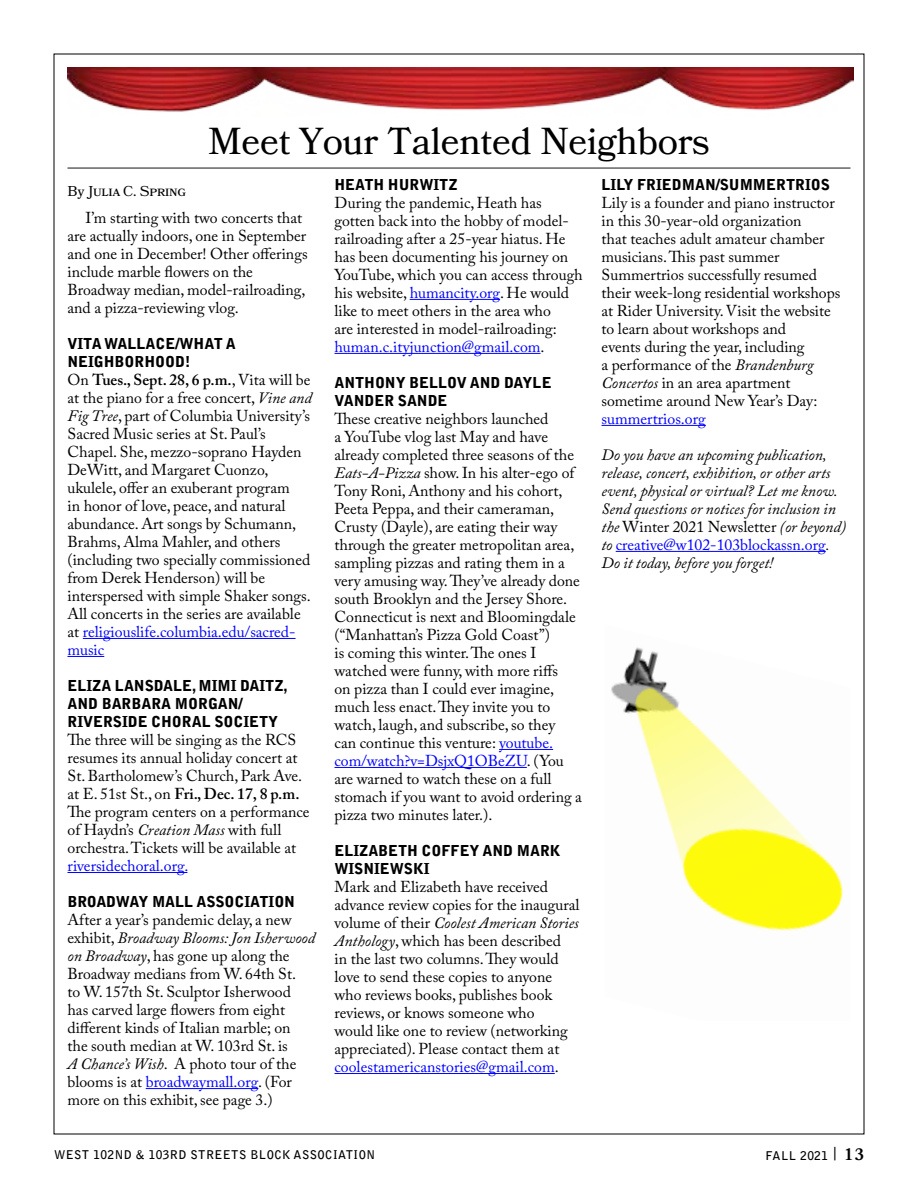
<style>
.page{position:relative;width:918px;height:1188px;background:#fff}
.page>*{position:absolute;margin:0;border:0;box-sizing:border-box;transform-origin:0 0}
.t1{font:37.5px "Bookmania";letter-spacing:-.01em;color:#000}
.t2{font:600 16.5px "Bookmania";color:#000}
.t3{font:15.75px/18px "Adobe Caslon Pro";color:#000}
.t4{font:italic 15.75px/18px "Adobe Caslon Pro";color:#000}
.t5{font:15.75px "Adobe Caslon Pro";color:#00f}
.t6{font:900 15px/18px "Bell Gothic Std";letter-spacing:-.005em;color:#000}
.t7{font:14.25px "Bookmania";letter-spacing:-.01em;color:#000}
.t8{font:700 12px "Bell Gothic Std";letter-spacing:.035em;color:#000}
.s1{font-weight:600}
.s2{font-style:italic}
.s3{color:#00f}
.s4{font-style:normal}
.s5{font-style:normal;color:#00f}
</style>
<div class="page">
<img style="left:68px;top:68px;width:785px;height:44px">
<hr style="left:68px;top:167px;width:782px;height:2px;background:#636466">
<hr style="left:83px;top:638px;width:213px;height:1px;background:#00f">
<hr style="left:68px;top:656px;width:36px;height:1px;background:#00f">
<hr style="left:68px;top:872px;width:119px;height:1px;background:#00f">
<hr style="left:146px;top:1088px;width:112px;height:1px;background:#00f">
<hr style="left:410px;top:299px;width:90px;height:1px;background:#00f">
<hr style="left:334px;top:353px;width:206px;height:1px;background:#00f">
<hr style="left:499px;top:749px;width:54px;height:1px;background:#00f">
<hr style="left:334px;top:767px;width:193px;height:1px;background:#00f">
<hr style="left:334px;top:1073px;width:221px;height:1px;background:#00f">
<hr style="left:602px;top:425px;width:104px;height:1px;background:#00f">
<hr style="left:616px;top:551px;width:210px;height:1px;background:#00f">
<img style="left:611px;top:647px;width:232px;height:284px">
<h1 class="t1" style="left:208px;top:119px;width:503px">Meet Your Talented Neighbors</h1>
<p class="t7" style="left:68px;top:183px;width:120px">By Julia C. Spring</p>
<p class="t3" style="left:67px;top:208px;width:242px;text-indent:18px">I’m starting with two concerts that are actually indoors, one in September and one in December! Other offerings include marble flowers on the Broadway median, model-railroading, and a pizza-reviewing vlog.</p>
<p class="t6" style="left:67px;top:335px;width:167px">VITA WALLACE/WHAT A<br>NEIGHBORHOOD!</p>
<p class="t3" style="left:68px;top:370px;width:246px">On <span class="s1">Tues., Sept. 28, 6 p.m.</span>, Vita will be at the piano for a free concert, <span class="s2">Vine and Fig Tree</span>, part of Columbia University’s Sacred Music series at St. Paul’s Chapel. She, mezzo-soprano Hayden DeWitt, and Margaret Cuonzo, ukulele, offer an exuberant program<br>in honor of love, peace, and natural abundance. Art songs by Schumann, Brahms, Alma Mahler, and others (including two specially commissioned from Derek Henderson) will be interspersed with simple Shaker songs.<br>All concerts in the series are available at <span class="s3">religiouslife.columbia.edu/sacred&shy;music</span></p>
<p class="t6" style="left:67px;top:677px;width:222px">ELIZA LANSDALE, MIMI DAITZ,<br>AND BARBARA M ORGAN/<br>RIVERSIDE C HORAL SOCIETY</p>
<p class="t3" style="left:68px;top:731px;width:244px">The three will be singing as the RCS resumes its annual holiday concert at St. Bartholomew’s Church, Park Ave. at E. 51st St., on <span class="s1">Fri., Dec. 17, 8 p.m.<br></span>The program centers on a performance of Haydn’s <span class="s2">Creation Mass</span> with full orchestra. Tickets will be available at</p>
<p class="t5" style="left:68px;top:856px;width:123px">riversidechoral.org.</p>
<p class="t6" style="left:68px;top:893px;width:229px">BROADWAY MALL ASSOCIATION</p>
<p class="t3" style="left:68px;top:911px;width:249px">After a year’s pandemic delay, a new exhibit, <span class="s2">Broadway Blooms: Jon Isherwood on Broadway</span>, has gone up along the Broadway medians from W. 64th St.<br>to W. 157th St. Sculptor Isherwood has carved large flowers from eight different kinds of Italian marble; on<br>the south median at W. 103rd St. is<br><span class="s2">A Chance’s Wish</span>. A photo tour of the blooms is at <span class="s3">broadwaymall.org</span>. (For more on this exhibit, see page 3.)</p>
<p class="t6" style="left:334px;top:176px;width:125px">HEAT H HU RWITZ</p>
<p class="t3" style="left:334px;top:193px;width:250px">During the pandemic, Heath has gotten back into the hobby of model&shy;railroading after a 25-year hiatus. He has been documenting his journey on YouTube, which you can access through his website, <span class="s3">humancity.org</span>. He would like to meet others in the area who<br>are interested in model-railroading: <span class="s3">human.c.ityjunction@gmail.com</span>.</p>
<p class="t6" style="left:334px;top:374px;width:219px">ANTHONY BELLOV AND DAYLE<br>VANDER SANDE</p>
<p class="t3" style="left:334px;top:409px;width:249px">These creative neighbors launched<br>a YouTube vlog last May and have already completed three seasons of the <span class="s2">Eats-A-Pizza</span> show. In his alter-ego of Tony Roni, Anthony and his cohort, Peeta Peppa, and their cameraman, Crusty (Dayle), are eating their way through the greater metropolitan area, sampling pizzas and rating them in a very amusing way. They’ve already done south Brooklyn and the Jersey Shore.<br>Connecticut is next and Bloomingdale (“Manhattan’s Pizza Gold Coast”)<br>is coming this winter. The ones I watched were funny, with more riffs<br>on pizza than I could ever imagine, much less enact. They invite you to watch, laugh, and subscribe, so they<br>can continue this venture: <span class="s3">youtube. com/watch?v=DsjxQ1OBeZU</span>. (You are warned to watch these on a full stomach if you want to avoid ordering a pizza two minutes later.).</p>
<p class="t6" style="left:334px;top:842px;width:228px">ELIZABETH C OFFEY AND MARK<br>WISNIEWSKI</p>
<p class="t3" style="left:334px;top:878px;width:247px">Mark and Elizabeth have received advance review copies for the inaugural volume of their <span class="s2">Coolest American Stories Anthology</span>, which has been described<br>in the last two columns. They would love to send these copies to anyone who reviews books, publishes book reviews, or knows someone who<br>would like one to review (networking appreciated). Please contact them at <span class="s3">coolestamericanstories@gmail.com</span>.</p>
<p class="t6" style="left:602px;top:176px;width:230px">LILY FRIEDMAN/SU MMERTRIOS</p>
<p class="t3" style="left:602px;top:193px;width:241px">Lily is a founder and piano instructor in this 30-year-old organization<br>that teaches adult amateur chamber musicians. This past summer Summertrios successfully resumed their week-long residential workshops at Rider University. Visit the website to learn about workshops and<br>events during the year, including<br>a performance of the <span class="s2">Brandenburg Concertos</span> in an area apartment sometime around New Year’s Day:</p>
<p class="t5" style="left:602px;top:409px;width:106px">summertrios.org</p>
<p class="t4" style="left:602px;top:445px;width:246px">Do you have an upcoming publication, release, concert, exhibition, or other arts event, physical or virtual? Let me know.<br>Send questions or notices for inclusion in the <span class="s4">Winter 2021 Newsletter</span> (or beyond) to <span class="s5">creative@w102-103blockassn.org</span>.<br>Do it today, before you forget!</p>
<p class="t8" style="left:766px;top:1148px;width:72px">FALL 2021 <sup>|</sup></p>
<p class="t8" style="left:54px;top:1147px;width:323px">WEST 102ND &amp; 103RD STREETS BLOCK ASSOCIATION</p>
<p class="t2" style="left:844px;top:1144px;width:21px">13</p>
</div>
